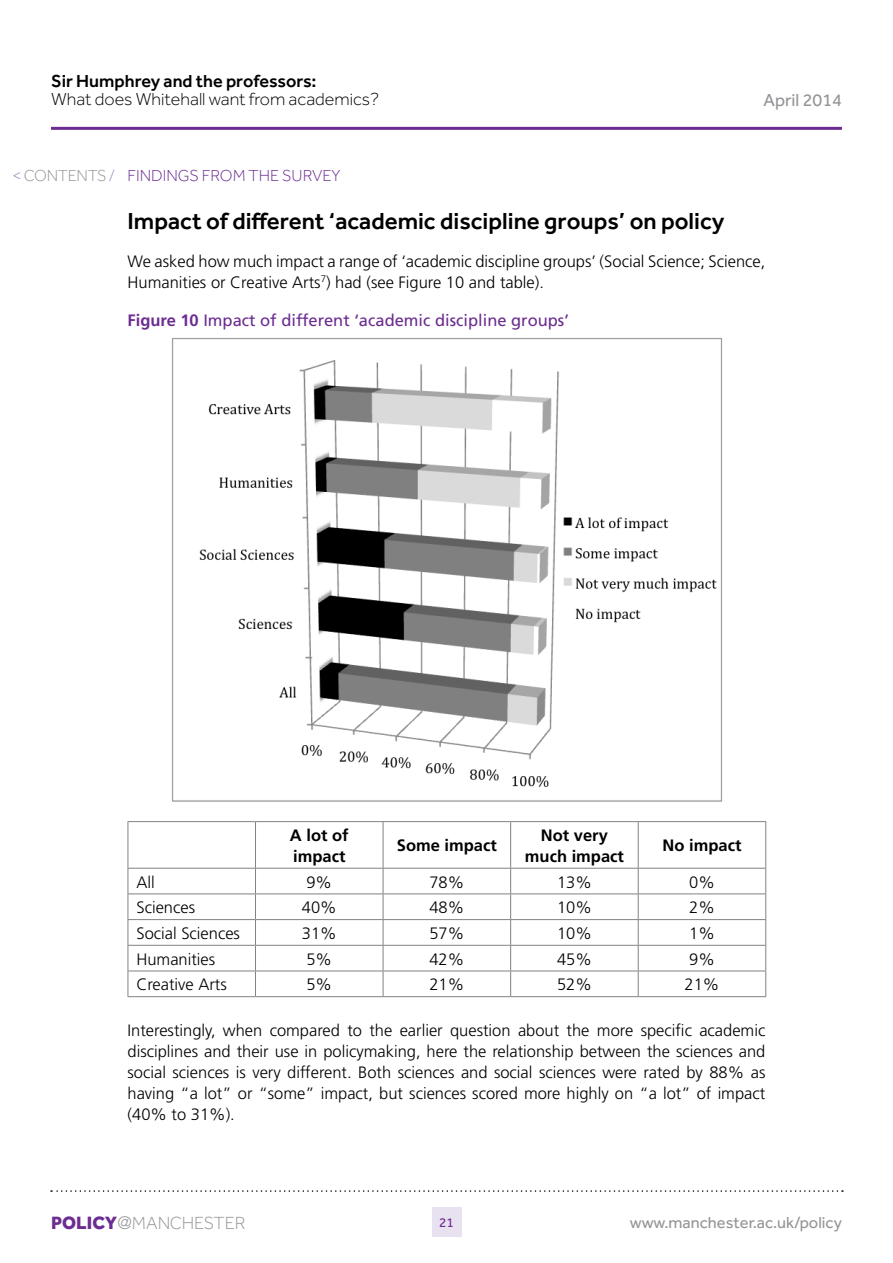
<style>
.page{position:relative;width:893px;height:1263px;background:#fff}
.page>*{position:absolute;margin:0;border:0;box-sizing:border-box;transform-origin:0 0}
.t1{font:500 24px "Effra";color:#000}
.t2{font:300 18.15px "Effra";letter-spacing:-.01em;color:#939598}
.t3{font:300 18px "Effra";color:#000}
.t4{font:500 18px "Effra";color:#000}
.t5{font:18px "Effra";color:#939598}
.t6{font:300 16.5px/21px "Frutiger";color:#000}
.t7{font:16.5px "Frutiger";color:#6c2c91}
.t8{font:700 16.5px/21px "Frutiger";color:#000}
.t9{font:16.5px "Effra";color:#939598}
.t10{font:300 16.5px "Effra";color:#6c2c91}
.t11{font:300 16.5px "Effra";letter-spacing:-.02em;color:#939598}
.t12{font:13.5px "Effra";color:#6c2c91}
.s1{color:#a587be}
.s2{font-weight:700}
.s3{font-weight:800;font-size:18.45px;color:#6c2c91}
.s4{font-family:"Frutiger";font-stretch:condensed}
</style>
<div class="page">
<div style="left:432px;top:1207px;width:29px;height:30px;background:#e7e1f0"></div>
<hr style="left:51px;top:127px;width:791px;height:3px;background:#6c2c91">
<svg style="left:51px;top:1190px;width:792px;height:2px"></svg>
<hr style="left:128px;top:821px;width:127px;height:1px;background:#808285">
<hr style="left:128px;top:822px;width:1px;height:46px;background:#808285">
<hr style="left:255px;top:821px;width:128px;height:1px;background:#808285">
<hr style="left:255px;top:822px;width:1px;height:46px;background:#808285">
<hr style="left:383px;top:821px;width:128px;height:1px;background:#808285">
<hr style="left:383px;top:822px;width:1px;height:46px;background:#808285">
<hr style="left:511px;top:821px;width:127px;height:1px;background:#808285">
<hr style="left:510px;top:822px;width:1px;height:46px;background:#808285">
<hr style="left:638px;top:821px;width:128px;height:1px;background:#808285">
<hr style="left:638px;top:822px;width:1px;height:46px;background:#808285">
<hr style="left:765px;top:822px;width:1px;height:46px;background:#808285">
<hr style="left:128px;top:868px;width:127px;height:1px;background:#808285">
<hr style="left:255px;top:868px;width:128px;height:1px;background:#808285">
<hr style="left:383px;top:868px;width:128px;height:1px;background:#808285">
<hr style="left:511px;top:868px;width:127px;height:1px;background:#808285">
<hr style="left:638px;top:868px;width:128px;height:1px;background:#808285">
<hr style="left:128px;top:893px;width:127px;height:1px;background:#808285">
<hr style="left:255px;top:893px;width:128px;height:1px;background:#808285">
<hr style="left:383px;top:893px;width:128px;height:1px;background:#808285">
<hr style="left:511px;top:893px;width:127px;height:1px;background:#808285">
<hr style="left:638px;top:893px;width:128px;height:1px;background:#808285">
<hr style="left:128px;top:919px;width:127px;height:1px;background:#808285">
<hr style="left:255px;top:919px;width:128px;height:1px;background:#808285">
<hr style="left:383px;top:919px;width:128px;height:1px;background:#808285">
<hr style="left:511px;top:919px;width:127px;height:1px;background:#808285">
<hr style="left:638px;top:919px;width:128px;height:1px;background:#808285">
<hr style="left:128px;top:945px;width:127px;height:1px;background:#808285">
<hr style="left:255px;top:945px;width:128px;height:1px;background:#808285">
<hr style="left:383px;top:945px;width:128px;height:1px;background:#808285">
<hr style="left:511px;top:945px;width:127px;height:1px;background:#808285">
<hr style="left:638px;top:945px;width:128px;height:1px;background:#808285">
<hr style="left:128px;top:970px;width:127px;height:1px;background:#808285">
<svg style="left:128px;top:868px;width:1px;height:128px"></svg>
<hr style="left:255px;top:970px;width:128px;height:1px;background:#808285">
<svg style="left:255px;top:868px;width:1px;height:128px"></svg>
<hr style="left:383px;top:970px;width:128px;height:1px;background:#808285">
<svg style="left:383px;top:868px;width:1px;height:128px"></svg>
<hr style="left:511px;top:970px;width:127px;height:1px;background:#808285">
<svg style="left:510px;top:868px;width:1px;height:128px"></svg>
<hr style="left:638px;top:970px;width:128px;height:1px;background:#808285">
<svg style="left:638px;top:868px;width:1px;height:128px"></svg>
<svg style="left:765px;top:868px;width:1px;height:128px"></svg>
<hr style="left:128px;top:996px;width:127px;height:1px;background:#808285">
<hr style="left:255px;top:996px;width:128px;height:1px;background:#808285">
<hr style="left:383px;top:996px;width:128px;height:1px;background:#808285">
<hr style="left:511px;top:996px;width:127px;height:1px;background:#808285">
<hr style="left:638px;top:996px;width:128px;height:1px;background:#808285">
<img style="left:172px;top:338px;width:550px;height:464px">
<p class="t4" style="left:51px;top:70px;width:267px">Sir Humphrey and the professors:</p>
<p class="t3" style="left:51px;top:89px;width:329px">What does Whitehall want from academics?</p>
<p class="t5" style="left:763px;top:90px;width:80px">April 2014</p>
<p class="t11" style="left:13px;top:166px;width:104px"><span class="s1">&lt;</span> CONTENTS <span class="s1">/</span></p>
<p class="t10" style="left:128px;top:166px;width:214px">FINDINGS FROM THE SURVEY</p>
<p class="t1" style="left:128px;top:206px;width:598px">Impact of different ‘academic discipline groups’ on policy</p>
<p class="t6" style="left:128px;top:250px;width:639px">We asked how much impact a range of ‘academic discipline groups’ (Social Science; Science,<br>Humanities or Creative Arts<sup>7</sup>) had (see Figure 10 and table).</p>
<p class="t7" style="left:128px;top:310px;width:443px"><span class="s2">Figure 10</span> Impact of different ‘academic discipline groups’</p>
<p class="t8" style="left:290px;top:824px;width:60px">A lot of impact</p>
<p class="t8" style="left:397px;top:835px;width:101px">Some impact</p>
<p class="t8" style="left:525px;top:824px;width:101px;text-align:center">Not very much impact</p>
<p class="t8" style="left:663px;top:835px;width:80px">No impact</p>
<p class="t6" style="left:136px;top:871px;width:20px">All</p>
<p class="t6" style="left:306px;top:871px;width:27px">9%</p>
<p class="t6" style="left:429px;top:871px;width:36px">78%</p>
<p class="t6" style="left:557px;top:871px;width:36px">13%</p>
<p class="t6" style="left:689px;top:871px;width:27px">0%</p>
<p class="t6" style="left:136px;top:897px;width:60px">Sciences</p>
<p class="t6" style="left:302px;top:897px;width:36px">40%</p>
<p class="t6" style="left:429px;top:897px;width:36px">48%</p>
<p class="t6" style="left:557px;top:897px;width:36px">10%</p>
<p class="t6" style="left:689px;top:897px;width:27px">2%</p>
<p class="t6" style="left:136px;top:923px;width:105px">Social Sciences</p>
<p class="t6" style="left:302px;top:923px;width:36px">31%</p>
<p class="t6" style="left:429px;top:923px;width:36px">57%</p>
<p class="t6" style="left:557px;top:923px;width:36px">10%</p>
<p class="t6" style="left:689px;top:923px;width:27px">1%</p>
<p class="t6" style="left:136px;top:948px;width:80px">Humanities</p>
<p class="t6" style="left:306px;top:948px;width:27px">5%</p>
<p class="t6" style="left:429px;top:948px;width:36px">42%</p>
<p class="t6" style="left:557px;top:948px;width:36px">45%</p>
<p class="t6" style="left:689px;top:948px;width:27px">9%</p>
<p class="t6" style="left:136px;top:974px;width:92px">Creative Arts</p>
<p class="t6" style="left:306px;top:974px;width:27px">5%</p>
<p class="t6" style="left:429px;top:974px;width:36px">21%</p>
<p class="t6" style="left:557px;top:974px;width:36px">52%</p>
<p class="t6" style="left:685px;top:974px;width:36px">21%</p>
<p class="t6" style="left:128px;top:1019px;width:639px;text-align:justify">Interestingly, when compared to the earlier question about the more specific academic disciplines and their use in policymaking, here the relationship between the sciences and social sciences is very different. Both sciences and social sciences were rated by 88% as having “a lot” or “some” impact, but sciences scored more highly on “a lot” of impact (40% to 31%).</p>
<p class="t2" style="left:51px;top:1213px;width:196px"><span class="s3">POLICY</span><span class="s4">@</span>MANCHESTER</p>
<p class="t12" style="left:439px;top:1214px;width:16px">21</p>
<p class="t9" style="left:630px;top:1213px;width:214px">www.manchester.ac.uk/policy</p>
</div>
